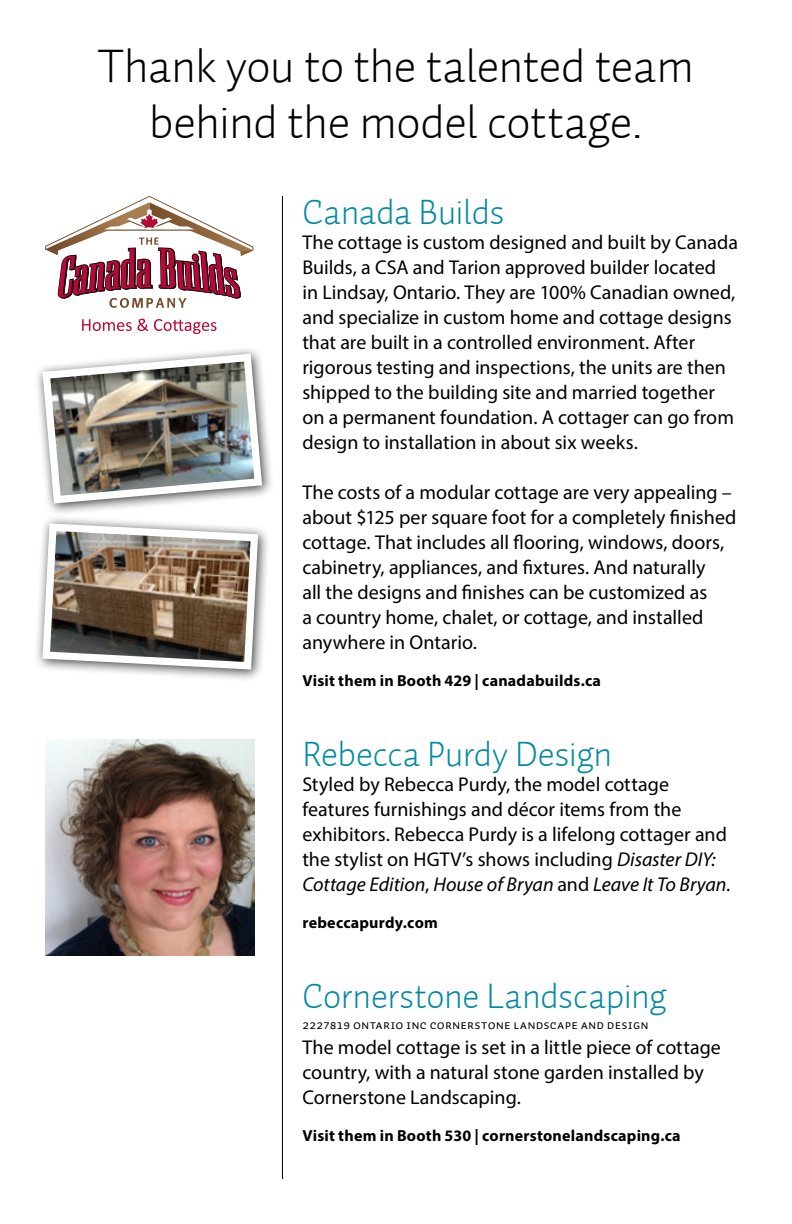
<style>
.page{position:relative;width:792px;height:1224px;background:#fff}
.page>*{position:absolute;margin:0;border:0;box-sizing:border-box;transform-origin:0 0}
.t1{font:300 48px/55.6px "Auto 1";letter-spacing:-.01em;color:#000;text-align:center}
.t2{font:300 36px "Auto 1";letter-spacing:-.01em;color:#008aa0}
.t3{font:20px/25px "Myriad Pro";color:#000}
.t4{font:700 16px "Myriad Pro";letter-spacing:.015em;color:#000}
.t5{font:13px "Auto 1 Regular Sm Cp";letter-spacing:.015em;color:#000}
.s1{font-style:italic}
</style>
<div class="page">
<img style="left:45px;top:739px;width:209px;height:216px">
<svg style="left:45px;top:196px;width:209px;height:139px"></svg>
<hr style="left:282px;top:196px;width:1px;height:983px;background:#000">
<div style="left:34px;top:515px;width:236px;height:167px;background:#000;opacity:.75"></div>
<img style="left:39px;top:520px;width:223px;height:153px">
<div style="left:34px;top:345px;width:241px;height:171px;background:#000;opacity:.75"></div>
<img style="left:39px;top:350px;width:227px;height:157px">
<p class="t1" style="left:98px;top:38px;width:598px">Thank you to the talented team behind the model cottage.</p>
<p class="t2" style="left:302px;top:189px;width:204px">Canada Builds</p>
<p class="t3" style="left:302px;top:229px;width:437px">The cottage is custom designed and built by Canada Builds, a CSA and Tarion approved builder located<br>in Lindsay, Ontario. They are 100% Canadian owned, and specialize in custom home and cottage designs that are built in a controlled environment. After rigorous testing and inspections, the units are then shipped to the building site and married together on a permanent foundation. A cottager can go from design to installation in about six weeks.</p>
<p class="t3" style="left:302px;top:479px;width:436px">The costs of a modular cottage are very appealing – about $125 per square foot for a completely finished cottage. That includes all flooring, windows, doors, cabinetry, appliances, and fixtures. And naturally<br>all the designs and finishes can be customized as<br>a country home, chalet, or cottage, and installed anywhere in Ontario.</p>
<p class="t4" style="left:302px;top:670px;width:300px">Visit them in Booth 429 | canadabuilds.ca</p>
<p class="t2" style="left:302px;top:731px;width:312px">Rebecca Purdy Design</p>
<p class="t3" style="left:302px;top:771px;width:429px">Styled by Rebecca Purdy, the model cottage features furnishings and décor items from the exhibitors. Rebecca Purdy is a lifelong cottager and the stylist on HGTV’s shows including <span class="s1">Disaster DIY:<br>Cottage Edition</span>, <span class="s1">House of Bryan</span> and <span class="s1">Leave It To Bryan</span>.</p>
<p class="t4" style="left:302px;top:912px;width:137px">rebeccapurdy.com</p>
<p class="t2" style="left:302px;top:973px;width:366px">Cornerstone Landscaping</p>
<p class="t5" style="left:302px;top:1017px;width:348px">2227819 Ontario Inc Cornerstone Landscape and Design</p>
<p class="t3" style="left:302px;top:1034px;width:420px">The model cottage is set in a little piece of cottage country, with a natural stone garden installed by<br>Cornerstone Landscaping.</p>
<p class="t4" style="left:302px;top:1125px;width:380px">Visit them in Booth 530 | cornerstonelandscaping.ca</p>
</div>
